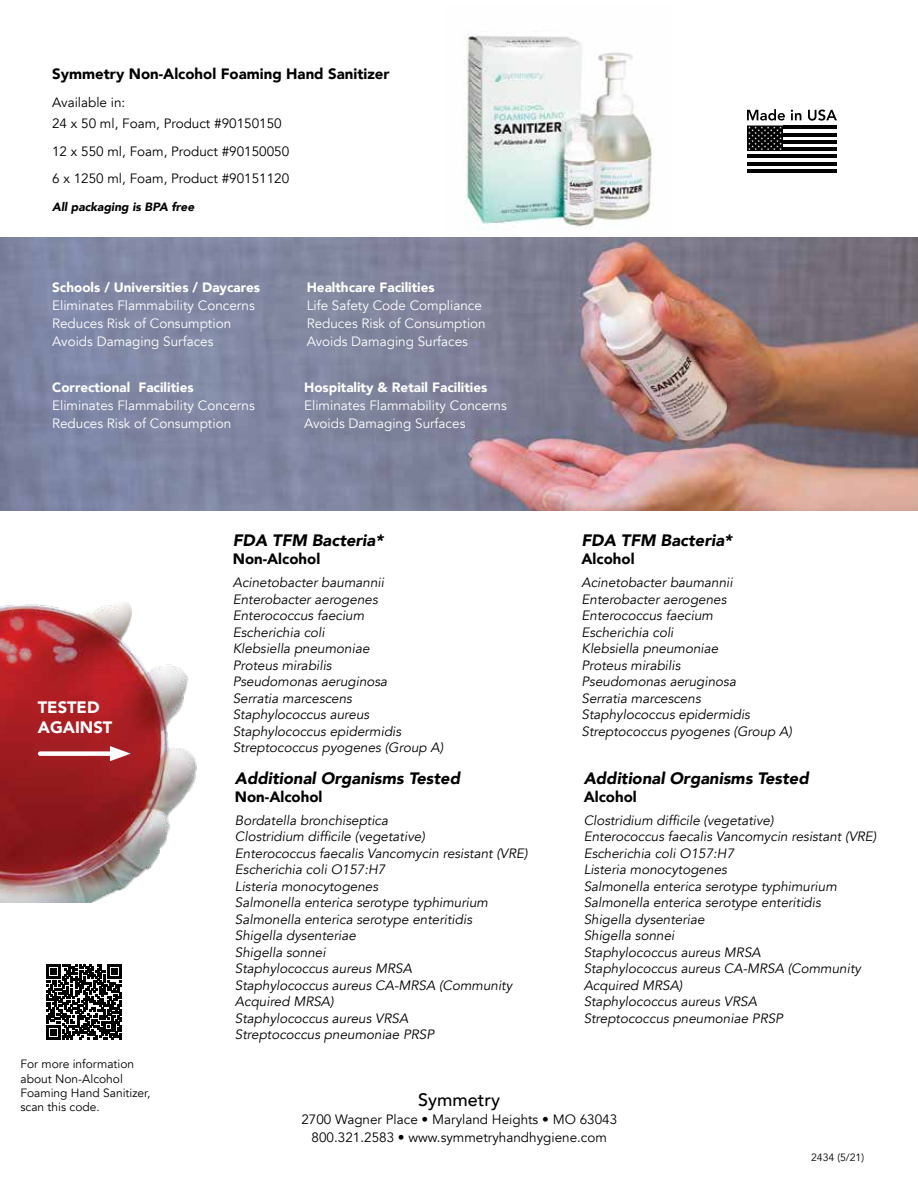
<style>
.page{position:relative;width:918px;height:1188px;background:#fff}
.page>*{position:absolute;margin:0;border:0;box-sizing:border-box;transform-origin:0 0}
.t1{font:500 18px "Avenir";color:#000}
.t2{font:italic 900 16.5px "Avenir";color:#000}
.t3{font:900 16.5px/19.8px "Avenir";color:#fff}
.t4{font:900 15px "Avenir";color:#000}
.t5{font:italic 13.5px/16.5px "Avenir";color:#000}
.t6{font:13.5px/18px "Avenir";color:#fff}
.t7{font:13.5px/21px "Avenir";color:#000}
.t8{font:900 13.5px "Avenir";color:#fff}
.t9{font:12px/14.4px "Avenir";color:#000}
.t10{font:italic 900 12px "Avenir";color:#000}
.t11{font:10.5px "Avenir";color:#000}
</style>
<div class="page">
<img style="left:447px;top:34px;width:225px;height:204px">
<img style="left:0;top:602px;width:197px;height:301px">
<div style="left:40px;top:751px;width:78px;height:5px;background:#fff"></div>
<svg style="left:110px;top:746px;width:21px;height:15px"></svg>
<img style="left:0;top:238px;width:918px;height:273px">
<hr style="left:747px;top:155px;width:90px;height:3px;background:#000">
<hr style="left:747px;top:162px;width:90px;height:4px;background:#000">
<hr style="left:747px;top:169px;width:90px;height:4px;background:#000">
<hr style="left:783px;top:126px;width:54px;height:3px;background:#000">
<hr style="left:783px;top:133px;width:54px;height:3px;background:#000">
<hr style="left:783px;top:140px;width:54px;height:4px;background:#000">
<hr style="left:783px;top:147px;width:54px;height:4px;background:#000">
<svg style="left:747px;top:109px;width:38px;height:42px"></svg>
<svg style="left:791px;top:110px;width:10px;height:10px"></svg>
<svg style="left:808px;top:110px;width:29px;height:11px"></svg>
<svg style="left:46px;top:964px;width:76px;height:76px"></svg>
<svg style="left:47px;top:964px;width:75px;height:75px"></svg>
<p class="t4" style="left:52px;top:61px;width:339px">Symmetry Non-Alcohol Foaming Hand Sanitizer</p>
<p class="t7" style="left:52px;top:92px;width:231px">Available in:<br>24 x 50 ml, Foam, Product #90150150</p>
<p class="t7" style="left:52px;top:137px;width:239px;line-height:27.8px">12 x 550 ml, Foam, Product #90150050<br>6 x 1250 ml, Foam, Product #90151120</p>
<p class="t10" style="left:52px;top:197px;width:144px">All packaging is BPA free</p>
<p class="t8" style="left:52px;top:276px;width:209px">Schools / Universities / Daycares</p>
<p class="t6" style="left:52px;top:297px;width:204px">Eliminates Flammability Concerns<br>Reduces Risk of Consumption<br>Avoids Damaging Surfaces</p>
<p class="t8" style="left:52px;top:376px;width:143px">Correctional Facilities</p>
<p class="t6" style="left:52px;top:397px;width:204px">Eliminates Flammability Concerns<br>Reduces Risk of Consumption</p>
<p class="t8" style="left:307px;top:276px;width:130px">Healthcare Facilities</p>
<p class="t6" style="left:307px;top:297px;width:181px">Life Safety Code Compliance<br>Reduces Risk of Consumption<br>Avoids Damaging Surfaces</p>
<p class="t8" style="left:304px;top:376px;width:185px">Hospitality &amp; Retail Facilities</p>
<p class="t6" style="left:304px;top:397px;width:204px">Eliminates Flammability Concerns<br>Avoids Damaging Surfaces</p>
<p class="t3" style="left:38px;top:697px;width:76px">TESTED<br>AGAINST</p>
<p class="t2" style="left:233px;top:527px;width:152px">FDA TFM Bacteria*</p>
<p class="t4" style="left:233px;top:546px;width:89px">Non-Alcohol</p>
<p class="t5" style="left:233px;top:575px;width:212px">Acinetobacter baumannii<br>Enterobacter aerogenes<br>Enterococcus faecium<br>Escherichia coli<br>Klebsiella pneumoniae<br>Proteus mirabilis<br>Pseudomonas aeruginosa<br>Serratia marcescens<br>Staphylococcus aureus<br>Staphylococcus epidermidis<br>Streptococcus pyogenes (Group A)</p>
<p class="t2" style="left:235px;top:764px;width:227px">Additional Organisms Tested</p>
<p class="t4" style="left:235px;top:784px;width:89px">Non-Alcohol</p>
<p class="t5" style="left:235px;top:812px;width:294px">Bordatella bronchiseptica<br>Clostridium difficile (vegetative)<br>Enterococcus faecalis Vancomycin resistant (VRE)<br>Escherichia coli O157:H7<br>Listeria monocytogenes<br>Salmonella enterica serotype typhimurium<br>Salmonella enterica serotype enteritidis<br>Shigella dysenteriae<br>Shigella sonnei<br>Staphylococcus aureus MRSA<br>Staphylococcus aureus CA-MRSA (Community<br>Acquired MRSA)<br>Staphylococcus aureus VRSA<br>Streptococcus pneumoniae PRSP</p>
<p class="t2" style="left:582px;top:527px;width:152px">FDA TFM Bacteria*</p>
<p class="t4" style="left:582px;top:546px;width:55px">Alcohol</p>
<p class="t5" style="left:582px;top:575px;width:212px">Acinetobacter baumannii<br>Enterobacter aerogenes<br>Enterococcus faecium<br>Escherichia coli<br>Klebsiella pneumoniae<br>Proteus mirabilis<br>Pseudomonas aeruginosa<br>Serratia marcescens<br>Staphylococcus epidermidis<br>Streptococcus pyogenes (Group A)</p>
<p class="t2" style="left:584px;top:764px;width:227px">Additional Organisms Tested</p>
<p class="t4" style="left:584px;top:784px;width:55px">Alcohol</p>
<p class="t5" style="left:584px;top:812px;width:294px">Clostridium difficile (vegetative)<br>Enterococcus faecalis Vancomycin resistant (VRE)<br>Escherichia coli O157:H7<br>Listeria monocytogenes<br>Salmonella enterica serotype typhimurium<br>Salmonella enterica serotype enteritidis<br>Shigella dysenteriae<br>Shigella sonnei<br>Staphylococcus aureus MRSA<br>Staphylococcus aureus CA-MRSA (Community<br>Acquired MRSA)<br>Staphylococcus aureus VRSA<br>Streptococcus pneumoniae PRSP</p>
<p class="t9" style="left:21px;top:1057px;width:132px">For more information about Non-Alcohol<br>Foaming Hand Sanitizer, scan this code.</p>
<h1 class="t1" style="left:418px;top:1085px;width:84px">Symmetry</h1>
<p class="t7" style="left:301px;top:1111px;width:317px;line-height:18px;text-align:center">2700 Wagner Place • Maryland Heights • MO 63043<br>800.321.2583 • www.symmetryhandhygiene.com</p>
<p class="t11" style="left:811px;top:1151px;width:55px">2434 (5/21)</p>
</div>
